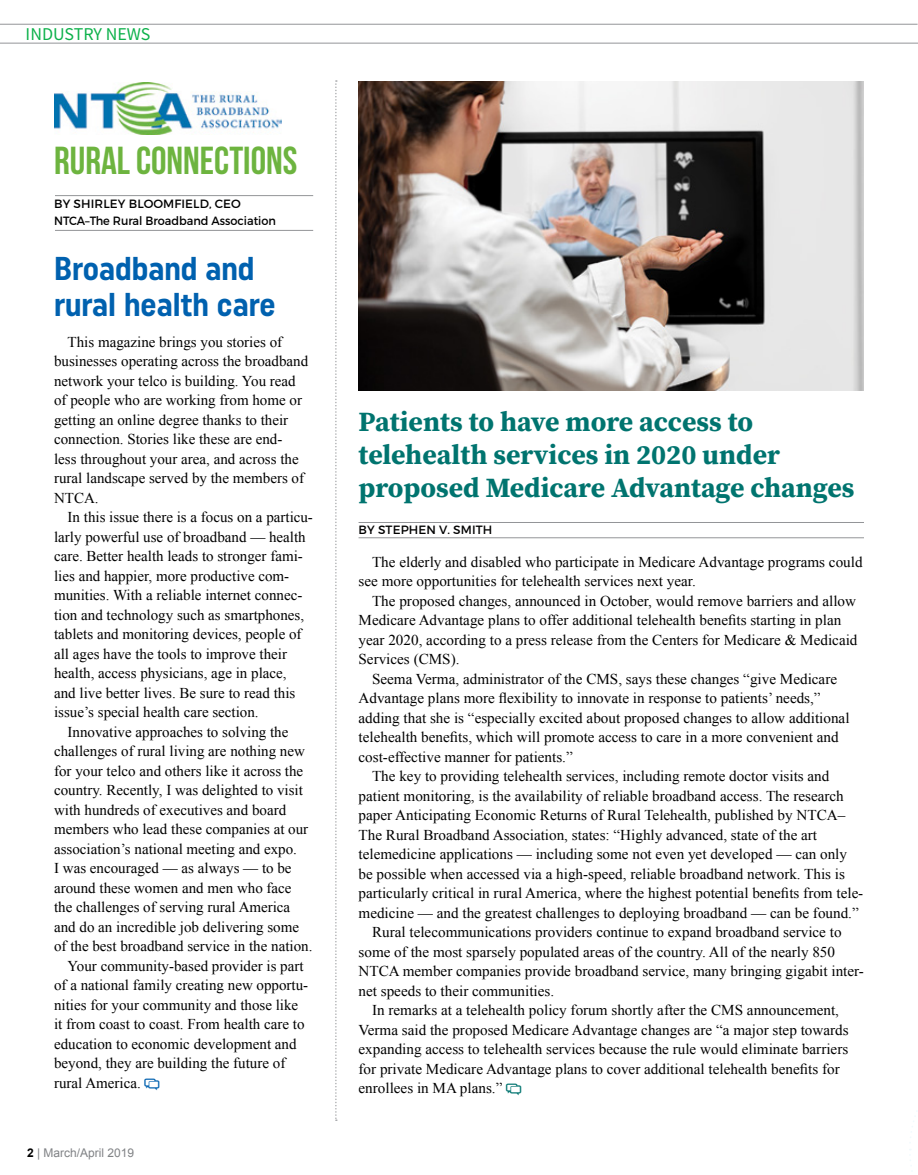
<style>
.page{position:relative;width:918px;height:1175px;background:#fff}
.page>*{position:absolute;margin:0;border:0;box-sizing:border-box;transform-origin:0 0}
.t1{font:39px "Bebas Neue";color:#6db43f}
.t2{font:700 33px/36px "Uniform Condensed";color:#0061af}
.t3{font:700 27.75px/33.3px "Source Serif Pro";color:#00746f}
.t4{font:18px "Source Sans Pro";color:#0db14b}
.t5{font:15px/19.5px "Times New Roman";color:#000}
.t6{font:12px/16.5px "Montserrat";letter-spacing:.005em;color:#000}
.t7{font:12px "Arial";color:#808285}
.s1{font-weight:700;color:#000}
</style>
<div class="page">
<hr style="left:0;top:24px;width:918px;height:1px;background:#939598">
<svg style="left:335px;top:80px;width:2px;height:1041px"></svg>
<img style="left:54px;top:82px;width:227px;height:52px">
<hr style="left:55px;top:195px;width:258px;height:1px;background:#939598">
<hr style="left:55px;top:230px;width:258px;height:1px;background:#939598">
<hr style="left:0;top:43px;width:918px;height:1px;background:#939598">
<hr style="left:359px;top:522px;width:505px;height:1px;background:#939598">
<hr style="left:359px;top:537px;width:505px;height:1px;background:#939598">
<img style="left:359px;top:81px;width:505px;height:310px">
<p class="t4" style="left:26px;top:23px;width:126px">INDUSTRY NEWS</p>
<h1 class="t1" style="left:54px;top:139px;width:245px">RURAL CONNECTIONS</h1>
<p class="t6" style="left:54px;top:196px;width:223px">BY SHIRLEY BLOOMFIELD, CEO<br>NTCA–The Rural Broadband Association</p>
<h2 class="t2" style="left:54px;top:249px;width:223px">Broadband and rural health care</h2>
<p class="t5" style="left:54px;top:332px;width:256px;text-indent:14px">This magazine brings you stories of businesses operating across the broadband network your telco is building. You read of people who are working from home or getting an online degree thanks to their connection. Stories like these are end&shy;less throughout your area, and across the rural landscape served by the members of NTCA.</p>
<p class="t5" style="left:68px;top:507px;width:247px">In this issue there is a focus on a particu-</p>
<p class="t5" style="left:54px;top:527px;width:253px">larly powerful use of broadband — health</p>
<p class="t5" style="left:54px;top:546px;width:250px">care. Better health leads to stronger fami-</p>
<p class="t5" style="left:54px;top:566px;width:237px">lies and happier, more productive com-</p>
<p class="t5" style="left:54px;top:585px;width:250px">munities. With a reliable internet connec-</p>
<p class="t5" style="left:54px;top:605px;width:251px">tion and technology such as smartphones,</p>
<p class="t5" style="left:54px;top:624px;width:249px">tablets and monitoring devices, people of</p>
<p class="t5" style="left:54px;top:644px;width:234px">all ages have the tools to improve their</p>
<p class="t5" style="left:54px;top:663px;width:234px">health, access physicians, age in place,</p>
<p class="t5" style="left:54px;top:682px;width:243px">and live better lives. Be sure to read this</p>
<p class="t5" style="left:54px;top:702px;width:206px">issue’s special health care section.</p>
<p class="t5" style="left:68px;top:721px;width:222px">Innovative approaches to solving the</p>
<p class="t5" style="left:54px;top:741px;width:252px">challenges of rural living are nothing new</p>
<p class="t5" style="left:54px;top:760px;width:251px">for your telco and others like it across the</p>
<p class="t5" style="left:54px;top:780px;width:250px">country. Recently, I was delighted to visit</p>
<p class="t5" style="left:54px;top:799px;width:234px">with hundreds of executives and board</p>
<p class="t5" style="left:54px;top:819px;width:256px">members who lead these companies at our</p>
<p class="t5" style="left:54px;top:838px;width:244px">association’s national meeting and expo.</p>
<p class="t5" style="left:54px;top:858px;width:239px">I was encouraged — as always — to be</p>
<p class="t5" style="left:54px;top:877px;width:239px">around these women and men who face</p>
<p class="t5" style="left:54px;top:897px;width:238px">the challenges of serving rural America</p>
<p class="t5" style="left:54px;top:916px;width:246px">and do an incredible job delivering some</p>
<p class="t5" style="left:54px;top:936px;width:260px">of the best broadband service in the nation.</p>
<p class="t5" style="left:68px;top:955px;width:237px">Your community-based provider is part</p>
<p class="t5" style="left:54px;top:975px;width:256px">of a national family creating new opportu-</p>
<p class="t5" style="left:54px;top:994px;width:246px">nities for your community and those like</p>
<p class="t5" style="left:54px;top:1014px;width:252px">it from coast to coast. From health care to</p>
<p class="t5" style="left:54px;top:1033px;width:244px">education to economic development and</p>
<p class="t5" style="left:54px;top:1053px;width:233px">beyond, they are building the future of</p>
<p class="t5" style="left:54px;top:1072px;width:88px">rural America.</p>
<p class="t7" style="left:27px;top:1144px;width:109px"><span class="s1">2</span> | March/April 2019</p>
<h3 class="t3" style="left:359px;top:404px;width:498px">Patients to have more access to telehealth services in 2020 under proposed Medicare Advantage changes</h3>
<p class="t6" style="left:359px;top:521px;width:135px">BY STEPHEN V. SMITH</p>
<p class="t5" style="left:359px;top:551px;width:506px;text-indent:13px">The elderly and disabled who participate in Medicare Advantage programs could see more opportunities for telehealth services next year.</p>
<p class="t5" style="left:359px;top:590px;width:500px;text-indent:13px">The proposed changes, announced in October, would remove barriers and allow Medicare Advantage plans to offer additional telehealth benefits starting in plan year 2020, according to a press release from the Centers for Medicare &amp; Medicaid Services (CMS).</p>
<p class="t5" style="left:359px;top:668px;width:493px;text-indent:13px">Seema Verma, administrator of the CMS, says these changes “give Medicare Advantage plans more flexibility to innovate in response to patients’ needs,” adding that she is “especially excited about proposed changes to allow additional telehealth benefits, which will promote access to care in a more convenient and cost-effective manner for patients.”</p>
<p class="t5" style="left:372px;top:766px;width:459px">The key to providing telehealth services, including remote doctor visits and</p>
<p class="t5" style="left:359px;top:785px;width:487px">patient monitoring, is the availability of reliable broadband access. The research</p>
<p class="t5" style="left:359px;top:805px;width:488px">paper Anticipating Economic Returns of Rural Telehealth, published by NTCA–</p>
<p class="t5" style="left:359px;top:824px;width:460px">The Rural Broadband Association, states: “Highly advanced, state of the art</p>
<p class="t5" style="left:359px;top:844px;width:490px">telemedicine applications — including some not even yet developed — can only</p>
<p class="t5" style="left:359px;top:863px;width:488px">be possible when accessed via a high-speed, reliable broadband network. This is</p>
<p class="t5" style="left:359px;top:883px;width:506px">particularly critical in rural America, where the highest potential benefits from tele-</p>
<p class="t5" style="left:359px;top:902px;width:502px">medicine — and the greatest challenges to deploying broadband — can be found.”</p>
<p class="t5" style="left:372px;top:922px;width:471px">Rural telecommunications providers continue to expand broadband service to</p>
<p class="t5" style="left:359px;top:941px;width:478px">some of the most sparsely populated areas of the country. All of the nearly 850</p>
<p class="t5" style="left:359px;top:961px;width:507px">NTCA member companies provide broadband service, many bringing gigabit inter-</p>
<p class="t5" style="left:359px;top:980px;width:197px">net speeds to their communities.</p>
<p class="t5" style="left:372px;top:1000px;width:469px">In remarks at a telehealth policy forum shortly after the CMS announcement,</p>
<p class="t5" style="left:359px;top:1019px;width:492px">Verma said the proposed Medicare Advantage changes are “a major step towards</p>
<p class="t5" style="left:359px;top:1039px;width:491px">expanding access to telehealth services because the rule would eliminate barriers</p>
<p class="t5" style="left:359px;top:1058px;width:483px">for private Medicare Advantage plans to cover additional telehealth benefits for</p>
<p class="t5" style="left:359px;top:1078px;width:145px">enrollees in MA plans.”</p>
</div>
